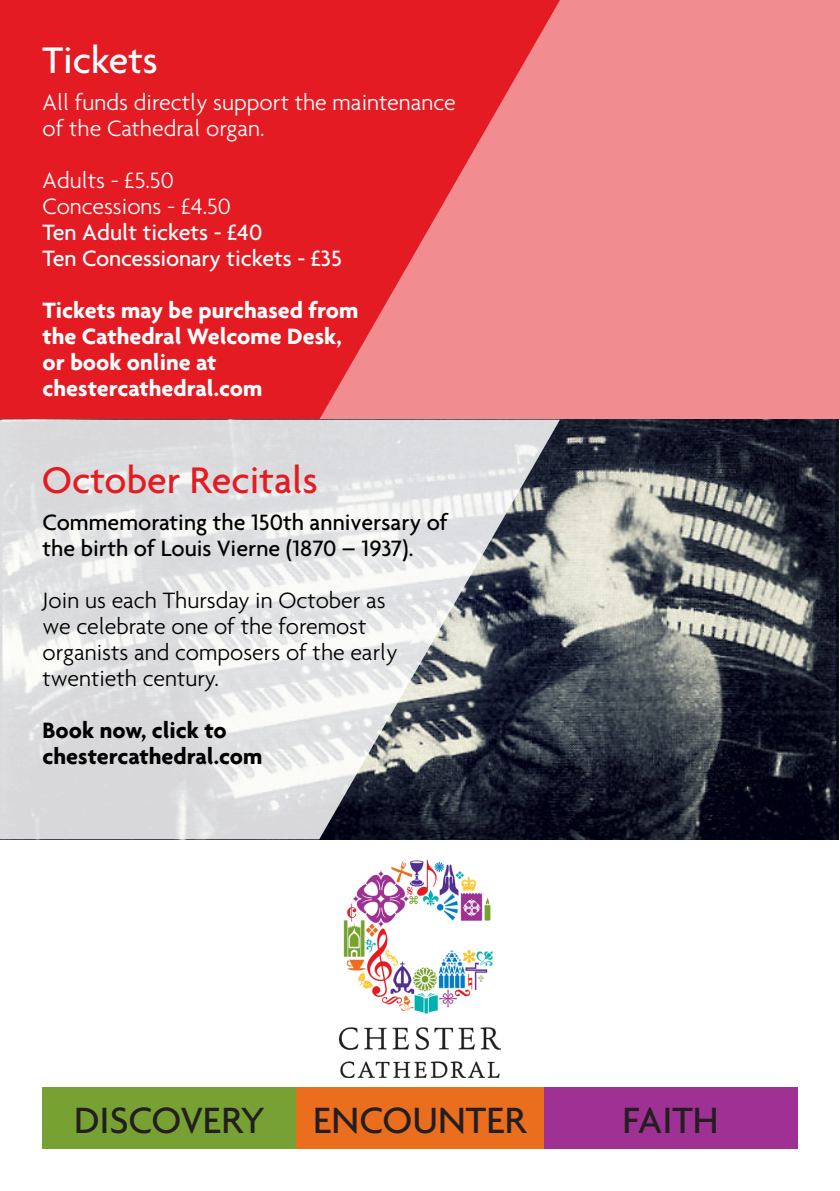
<style>
.page{position:relative;width:840px;height:1191px;background:#fff}
.page>*{position:absolute;margin:0;border:0;box-sizing:border-box;transform-origin:0 0}
.t1{font:500 40px "Agenda";color:#e41b23}
.t2{font:500 40px "Agenda";color:#fff}
.t3{font:500 39.6px "Agenda";color:#231f20}
.t4{font:300 24px/26px "Agenda";color:#000}
.t5{font:300 24px/26px "Agenda";color:#fff}
.t6{font:700 24px/26px "Agenda";color:#fff}
.t7{font:500 24px/26px "Agenda";color:#000}
.t8{font:500 24px "Agenda";color:#fff}
.t9{font:700 24px/26px "Agenda";color:#000}
</style>
<div class="page">
<div style="left:0;top:0;width:839px;height:420px;background:#f18d91"></div>
<svg style="left:0;top:0;width:559px;height:419px;fill:#e41b23"></svg>
<div style="left:43px;top:1086px;width:253px;height:62px;background:#77a133"></div>
<div style="left:296px;top:1086px;width:247px;height:62px;background:#eb6e1e"></div>
<div style="left:543px;top:1086px;width:254px;height:62px;background:#9f3194"></div>
<img style="left:339px;top:861px;width:161px;height:216px">
<img style="left:559px;top:420px;width:279px;height:419px">
<svg style="left:0;top:420px;width:559px;height:419px;fill:#dbdcde"></svg>
<p class="t2" style="left:43px;top:36px;width:117px">Tickets</p>
<p class="t5" style="left:43px;top:89px;width:414px">All funds directly support the maintenance of the Cathedral organ.</p>
<p class="t5" style="left:43px;top:167px;width:132px">Adults - £5.50</p>
<p class="t5" style="left:43px;top:193px;width:190px">Concessions - £4.50</p>
<p class="t8" style="left:43px;top:218px;width:221px">Ten Adult tickets - £40</p>
<p class="t8" style="left:43px;top:244px;width:300px">Ten Concessionary tickets - £35</p>
<p class="t6" style="left:43px;top:297px;width:317px">Tickets may be purchased from the Cathedral Welcome Desk, or book online at chestercathedral.com</p>
<p class="t1" style="left:42px;top:455px;width:277px">October Recitals</p>
<p class="t7" style="left:43px;top:508px;width:406px">Commemorating the 150th anniversary of the birth of Louis Vierne (1870 – 1937).</p>
<p class="t4" style="left:43px;top:587px;width:356px">Join us each Thursday in October as we celebrate one of the foremost organists and composers of the early twentieth century.</p>
<p class="t9" style="left:43px;top:716px;width:221px">Book now, click to chestercathedral.com</p>
<p class="t3" style="left:74px;top:1096px;width:192px">DISCOVERY</p>
<p class="t3" style="left:313px;top:1095px;width:215px">ENCOUNTER</p>
<p class="t3" style="left:622px;top:1096px;width:98px">FAITH</p>
</div>
